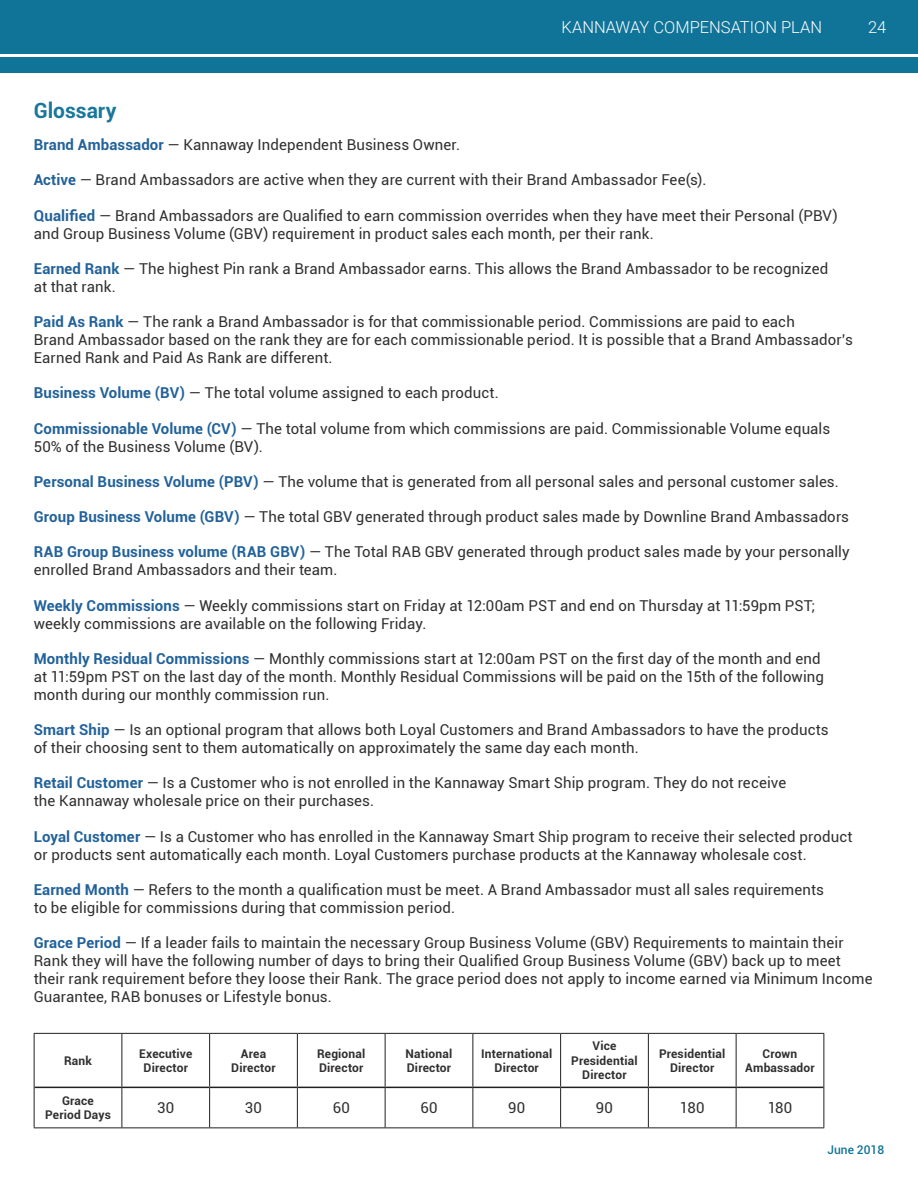
<style>
.page{position:relative;width:918px;height:1188px;background:#fff}
.page>*{position:absolute;margin:0;border:0;box-sizing:border-box;transform-origin:0 0}
.t1{font:700 21px "Roboto";color:#19779b}
.t2{font:300 16.5px "Roboto";color:#fff}
.t3{font:15px/18px "Roboto";letter-spacing:.005em;color:#312f30}
.t4{font:700 12px/14.4px "Roboto";letter-spacing:.015em;color:#312f30;text-align:center}
.t5{font:500 12px "Roboto";color:#107398}
.s1{font-weight:700;color:#22629a}
</style>
<div class="page">
<div style="left:0;top:0;width:918px;height:54px;background:#107398"></div>
<div style="left:0;top:57px;width:918px;height:15px;background:#107398"></div>
<hr style="left:34px;top:1033px;width:88px;height:1px;background:#231f20">
<hr style="left:34px;top:1034px;width:1px;height:53px;background:#231f20">
<hr style="left:122px;top:1033px;width:88px;height:1px;background:#231f20">
<hr style="left:122px;top:1034px;width:1px;height:53px;background:#231f20">
<hr style="left:210px;top:1033px;width:87px;height:1px;background:#231f20">
<hr style="left:209px;top:1034px;width:1px;height:53px;background:#231f20">
<hr style="left:297px;top:1033px;width:88px;height:1px;background:#231f20">
<hr style="left:297px;top:1034px;width:1px;height:53px;background:#231f20">
<hr style="left:385px;top:1033px;width:88px;height:1px;background:#231f20">
<hr style="left:385px;top:1034px;width:1px;height:53px;background:#231f20">
<hr style="left:473px;top:1033px;width:88px;height:1px;background:#231f20">
<hr style="left:472px;top:1034px;width:1px;height:53px;background:#231f20">
<hr style="left:561px;top:1033px;width:87px;height:1px;background:#231f20">
<hr style="left:560px;top:1034px;width:1px;height:53px;background:#231f20">
<hr style="left:648px;top:1033px;width:88px;height:1px;background:#231f20">
<hr style="left:648px;top:1034px;width:1px;height:53px;background:#231f20">
<hr style="left:736px;top:1033px;width:88px;height:1px;background:#231f20">
<hr style="left:736px;top:1034px;width:1px;height:53px;background:#231f20">
<hr style="left:824px;top:1034px;width:1px;height:53px;background:#231f20">
<hr style="left:34px;top:1087px;width:1px;height:40px;background:#231f20">
<hr style="left:122px;top:1088px;width:1px;height:39px;background:#231f20">
<hr style="left:209px;top:1088px;width:1px;height:39px;background:#231f20">
<hr style="left:297px;top:1088px;width:1px;height:39px;background:#231f20">
<hr style="left:385px;top:1088px;width:1px;height:39px;background:#231f20">
<hr style="left:472px;top:1088px;width:1px;height:39px;background:#231f20">
<hr style="left:560px;top:1088px;width:1px;height:39px;background:#231f20">
<hr style="left:648px;top:1088px;width:1px;height:39px;background:#231f20">
<hr style="left:736px;top:1088px;width:1px;height:39px;background:#231f20">
<hr style="left:824px;top:1087px;width:1px;height:40px;background:#231f20">
<hr style="left:34px;top:1127px;width:88px;height:1px;background:#231f20">
<hr style="left:122px;top:1127px;width:88px;height:1px;background:#231f20">
<hr style="left:210px;top:1127px;width:87px;height:1px;background:#231f20">
<hr style="left:297px;top:1127px;width:88px;height:1px;background:#231f20">
<hr style="left:385px;top:1127px;width:88px;height:1px;background:#231f20">
<hr style="left:473px;top:1127px;width:88px;height:1px;background:#231f20">
<hr style="left:561px;top:1127px;width:87px;height:1px;background:#231f20">
<hr style="left:648px;top:1127px;width:88px;height:1px;background:#231f20">
<hr style="left:736px;top:1127px;width:88px;height:1px;background:#231f20">
<hr style="left:34px;top:1087px;width:88px;height:1px;background:#231f20">
<hr style="left:122px;top:1087px;width:88px;height:1px;background:#231f20">
<hr style="left:210px;top:1087px;width:87px;height:1px;background:#231f20">
<hr style="left:297px;top:1087px;width:88px;height:1px;background:#231f20">
<hr style="left:385px;top:1087px;width:88px;height:1px;background:#231f20">
<hr style="left:473px;top:1087px;width:88px;height:1px;background:#231f20">
<hr style="left:561px;top:1087px;width:87px;height:1px;background:#231f20">
<hr style="left:648px;top:1087px;width:88px;height:1px;background:#231f20">
<hr style="left:736px;top:1087px;width:88px;height:1px;background:#231f20">
<p class="t2" style="left:562px;top:15px;width:262px">KANNAWAY COMPENSATION PLAN</p>
<p class="t2" style="left:868px;top:16px;width:20px">24</p>
<h1 class="t1" style="left:34px;top:96px;width:84px">Glossary</h1>
<p class="t3" style="left:34px;top:135px;width:428px"><span class="s1">Brand Ambassador</span> — Kannaway Independent Business Owner.</p>
<p class="t3" style="left:34px;top:171px;width:674px"><span class="s1">Active</span> — Brand Ambassadors are active when they are current with their Brand Ambassador Fee(s).</p>
<p class="t3" style="left:34px;top:206px;width:806px"><span class="s1">Qualified</span> — Brand Ambassadors are Qualified to earn commission overrides when they have meet their Personal (PBV) and Group Business Volume (GBV) requirement in product sales each month, per their rank.</p>
<p class="t3" style="left:34px;top:259px;width:796px"><span class="s1">Earned Rank</span> — The highest Pin rank a Brand Ambassador earns. This allows the Brand Ambassador to be recognized at that rank.</p>
<p class="t3" style="left:34px;top:312px;width:821px"><span class="s1">Paid As Rank</span> — The rank a Brand Ambassador is for that commissionable period. Commissions are paid to each<br>Brand Ambassador based on the rank they are for each commissionable period. It is possible that a Brand Ambassador’s<br>Earned Rank and Paid As Rank are different.</p>
<p class="t3" style="left:34px;top:384px;width:467px"><span class="s1">Business Volume (BV)</span> — The total volume assigned to each product.</p>
<p class="t3" style="left:34px;top:419px;width:798px"><span class="s1">Commissionable Volume (CV)</span> — The total volume from which commissions are paid. Commissionable Volume equals<br>50% of the Business Volume (BV).</p>
<p class="t3" style="left:34px;top:472px;width:807px"><span class="s1">Personal Business Volume (PBV)</span> — The volume that is generated from all personal sales and personal customer sales.</p>
<p class="t3" style="left:34px;top:507px;width:817px"><span class="s1">Group Business Volume (GBV)</span> — The total GBV generated through product sales made by Downline Brand Ambassadors</p>
<p class="t3" style="left:34px;top:543px;width:818px"><span class="s1">RAB Group Business volume (RAB GBV)</span> — The Total RAB GBV generated through product sales made by your personally enrolled Brand Ambassadors and their team.</p>
<p class="t3" style="left:34px;top:596px;width:783px"><span class="s1">Weekly Commissions</span> — Weekly commissions start on Friday at 12:00am PST and end on Thursday at 11:59pm PST; weekly commissions are available on the following Friday.</p>
<p class="t3" style="left:34px;top:649px;width:792px"><span class="s1">Monthly Residual Commissions</span> — Monthly commissions start at 12:00am PST on the first day of the month and end at 11:59pm PST on the last day of the month. Monthly Residual Commissions will be paid on the 15th of the following month during our monthly commission run.</p>
<p class="t3" style="left:34px;top:720px;width:797px"><span class="s1">Smart Ship</span> — Is an optional program that allows both Loyal Customers and Brand Ambassadors to have the products of their choosing sent to them automatically on approximately the same day each month.</p>
<p class="t3" style="left:34px;top:774px;width:754px"><span class="s1">Retail Customer</span> — Is a Customer who is not enrolled in the Kannaway Smart Ship program. They do not receive the Kannaway wholesale price on their purchases.</p>
<p class="t3" style="left:34px;top:827px;width:820px"><span class="s1">Loyal Customer</span> — Is a Customer who has enrolled in the Kannaway Smart Ship program to receive their selected product or products sent automatically each month. Loyal Customers purchase products at the Kannaway wholesale cost.</p>
<p class="t3" style="left:34px;top:880px;width:792px"><span class="s1">Earned Month</span> — Refers to the month a qualification must be meet. A Brand Ambassador must all sales requirements to be eligible for commissions during that commission period.</p>
<p class="t3" style="left:34px;top:933px;width:840px"><span class="s1">Grace Period</span> — If a leader fails to maintain the necessary Group Business Volume (GBV) Requirements to maintain their Rank they will have the following number of days to bring their Qualified Group Business Volume (GBV) back up to meet their rank requirement before they loose their Rank. The grace period does not apply to income earned via Minimum Income Guarantee, RAB bonuses or Lifestyle bonus.</p>
<p class="t4" style="left:64px;top:1053px;width:29px">Rank</p>
<p class="t4" style="left:139px;top:1046px;width:55px">Executive<br>Director</p>
<p class="t4" style="left:231px;top:1046px;width:46px">Area<br>Director</p>
<p class="t4" style="left:317px;top:1046px;width:50px;text-align:left">Regional<br>Director</p>
<p class="t4" style="left:406px;top:1046px;width:48px;text-align:left">National<br>Director</p>
<p class="t4" style="left:481px;top:1046px;width:72px">International<br>Director</p>
<p class="t4" style="left:571px;top:1039px;width:68px">Vice<br>Presidential<br>Director</p>
<p class="t4" style="left:659px;top:1046px;width:68px">Presidential<br>Director</p>
<p class="t4" style="left:745px;top:1046px;width:71px">Crown<br>Ambassador</p>
<p class="t4" style="left:45px;top:1093px;width:67px">Grace<br>Period Days</p>
<p class="t3" style="left:157px;top:1098px;width:19px">30</p>
<p class="t3" style="left:245px;top:1098px;width:19px">30</p>
<p class="t3" style="left:333px;top:1098px;width:19px">60</p>
<p class="t3" style="left:420px;top:1098px;width:19px">60</p>
<p class="t3" style="left:508px;top:1098px;width:19px">90</p>
<p class="t3" style="left:596px;top:1098px;width:19px">90</p>
<p class="t3" style="left:680px;top:1098px;width:26px">180</p>
<p class="t3" style="left:768px;top:1098px;width:26px">180</p>
<p class="t5" style="left:827px;top:1141px;width:58px">June 2018</p>
</div>
